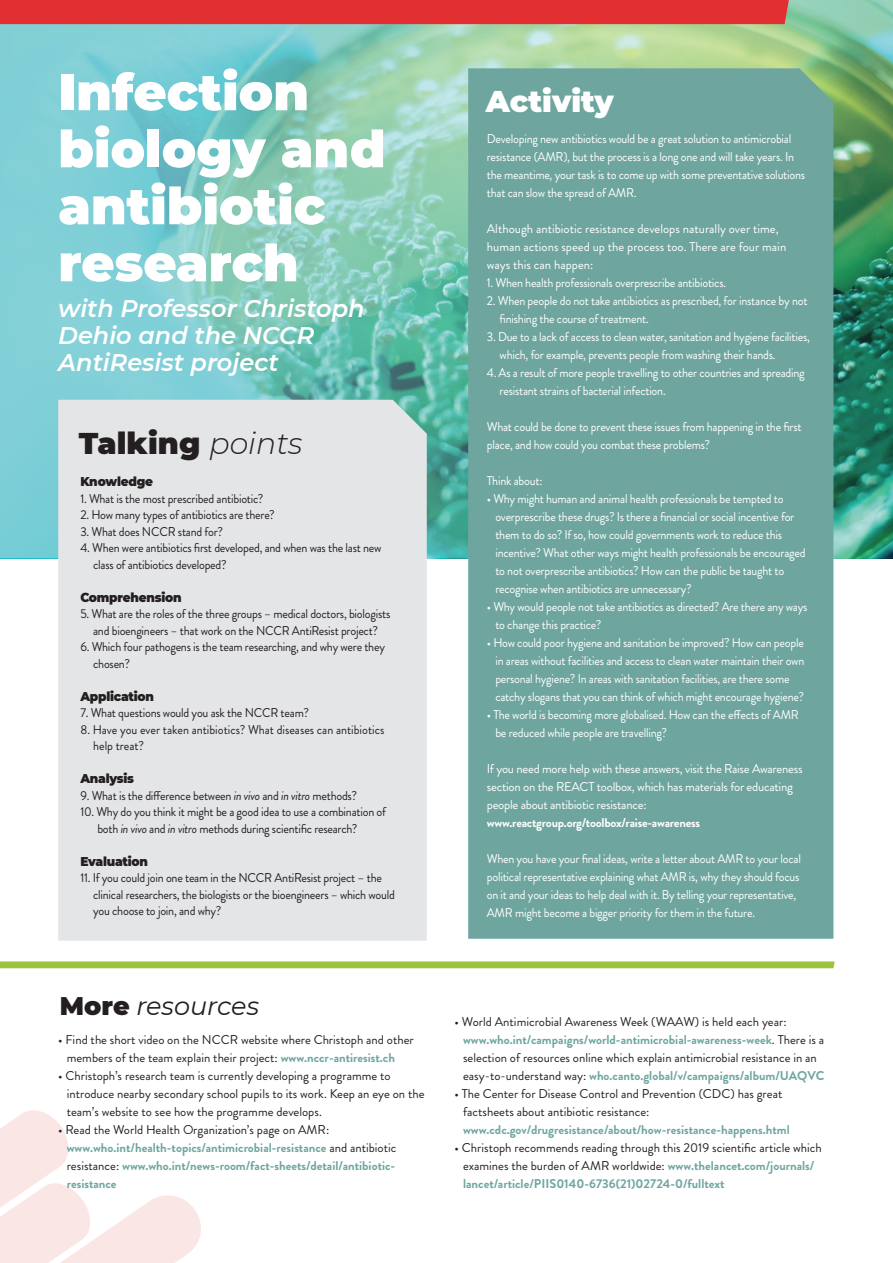
<style>
.page{position:relative;width:893px;height:1263px;background:#fff}
.page>*{position:absolute;margin:0;border:0;box-sizing:border-box;transform-origin:0 0}
.t1{font:900 51px/57px "Montserrat";color:#fff}
.t2{font:900 30px "Montserrat";color:#231f20}
.t3{font:900 30px "Montserrat";color:#fff}
.t4{font:italic 25.5px "Montserrat";color:#231f20}
.t5{font:italic 600 24px/27px "Montserrat";color:#fff}
.t6{font:12.75px/18px "Brandon Grotesque";letter-spacing:-.02em;color:#fff;scale:.95 1}
.t7{font:12.75px/16.5px "Brandon Grotesque";letter-spacing:-.02em;color:#231f20;scale:.95 1}
.t8{font:700 12.75px/18px "Brandon Grotesque";color:#6ea69f}
.t9{font:12.75px/18px "Brandon Grotesque";color:#231f20}
.t10{font:12.75px/18px "Brandon Grotesque";letter-spacing:-.02em;color:#fff}
.t11{font:12.75px/18px "Brandon Grotesque";color:#fff}
.t12{font:12.75px "Brandon Grotesque";color:#231f20;scale:.95 1}
.t13{font:900 12.75px "Montserrat";letter-spacing:-.02em;color:#231f20;scale:.95 1}
.s1{font-weight:300;font-style:italic}
.s2{font-style:italic}
.s3{font-weight:900;font-style:normal}
.s4{font-weight:700;color:#6ea69f}
.s5{font-weight:400;color:#231f20}
.s6{font-weight:700}
</style>
<div class="page">
<img style="left:0;top:0;width:893px;height:558px">
<svg style="left:0;top:1110px;width:201px;height:153px"></svg>
<div style="left:0;top:0;width:794px;height:25px;background:#e22f32"></div>
<div style="left:58px;top:400px;width:369px;height:541px;background:#e4e5e7"></div>
<div style="left:468px;top:68px;width:365px;height:871px;background:#6ea69f"></div>
<svg style="left:0;top:961px;width:835px;height:7px;background:#a2c848"></svg>
<p class="t1" style="left:58px;top:60px;width:329px">Infection biology and antibiotic research</p>
<p class="t5" style="left:58px;top:294px;width:308px">with Professor Christoph<br>Dehio and the NCCR<br>AntiResist project</p>
<p class="t2" style="left:79px;top:421px;width:225px">Talking <span class="s1">points</span></p>
<p class="t13" style="left:80px;top:472px;width:78px">Knowledge</p>
<p class="t7" style="left:80px;top:490px;width:194px">1. What is the most prescribed antibiotic?</p>
<p class="t7" style="left:80px;top:507px;width:206px">2. How many types of antibiotics are there?</p>
<p class="t7" style="left:80px;top:523px;width:152px">3. What does NCCR stand for?</p>
<p class="t7" style="left:80px;top:540px;width:318px">4. When were antibiotics first developed, and when was the last new</p>
<p class="t7" style="left:93px;top:556px;width:142px">class of antibiotics developed?</p>
<p class="t13" style="left:80px;top:588px;width:108px">Comprehension</p>
<p class="t7" style="left:80px;top:606px;width:328px">5. What are the roles of the three groups – medical doctors, biologists</p>
<p class="t7" style="left:93px;top:622px;width:301px">and bioengineers – that work on the NCCR AntiResist project?</p>
<p class="t7" style="left:80px;top:639px;width:322px">6. Which four pathogens is the team researching, and why were they</p>
<p class="t7" style="left:93px;top:655px;width:40px">chosen?</p>
<p class="t13" style="left:80px;top:687px;width:79px">Application</p>
<p class="t7" style="left:80px;top:705px;width:242px">7. What questions would you ask the NCCR team?</p>
<p class="t12" style="left:80px;top:720px;width:321px">8. Have you ever taken antibiotics? What diseases can antibiotics</p>
<p class="t12" style="left:93px;top:737px;width:55px">help treat?</p>
<p class="t13" style="left:80px;top:769px;width:58px">Analysis</p>
<p class="t7" style="left:80px;top:787px;width:293px">9. What is the difference between <span class="s2">in vivo</span> and <span class="s2">in vitro</span> methods?</p>
<p class="t7" style="left:80px;top:804px;width:323px">10. Why do you think it might be a good idea to use a combination of</p>
<p class="t7" style="left:97px;top:820px;width:275px">both <span class="s2">in vivo</span> and <span class="s2">in vitro</span> methods during scientific research?</p>
<p class="t13" style="left:80px;top:852px;width:73px">Evaluation</p>
<p class="t7" style="left:80px;top:870px;width:319px">11. If you could join one team in the NCCR AntiResist project – the</p>
<p class="t7" style="left:93px;top:886px;width:319px">clinical researchers, the biologists or the bioengineers – which would you choose to join, and why?</p>
<p class="t4" style="left:60px;top:988px;width:201px"><span class="s3">More</span> resources</p>
<p class="t9" style="left:58px;top:1031px;width:357px">• Find the short video on the NCCR website where Christoph and other</p>
<p class="t9" style="left:67px;top:1049px;width:330px">members of the team explain their project: <span class="s4">www.nccr-antiresist.ch</span></p>
<p class="t9" style="left:58px;top:1067px;width:334px">• Christoph’s research team is currently developing a programme to</p>
<p class="t9" style="left:67px;top:1085px;width:359px">introduce nearby secondary school pupils to its work. Keep an eye on the team’s website to see how the programme develops.</p>
<p class="t9" style="left:58px;top:1121px;width:273px">• Read the World Health Organization’s page on AMR:</p>
<p class="t8" style="left:67px;top:1139px;width:331px;text-align:justify">www.who.int/health-topics/antimicrobial-resistance <span class="s5">and antibiotic resistance:</span> www.who.int/news-room/fact-sheets/detail/antibiotic&shy;resistance</p>
<p class="t3" style="left:486px;top:79px;width:130px">Activity</p>
<p class="t6" style="left:487px;top:130px;width:337px">Developing new antibiotics would be a great solution to antimicrobial resistance (AMR), but the process is a long one and will take years. In the meantime, your task is to come up with some preventative solutions that can slow the spread of AMR.</p>
<p class="t11" style="left:487px;top:220px;width:301px">Although antibiotic resistance develops naturally over time, human actions speed up the process too. There are four main ways this can happen:</p>
<p class="t6" style="left:487px;top:274px;width:253px">1. When health professionals overprescribe antibiotics.</p>
<p class="t6" style="left:487px;top:292px;width:339px">2. When people do not take antibiotics as prescribed, for instance by not</p>
<p class="t6" style="left:500px;top:310px;width:159px">finishing the course of treatment.</p>
<p class="t6" style="left:487px;top:328px;width:342px">3. Due to a lack of access to clean water, sanitation and hygiene facilities,</p>
<p class="t6" style="left:500px;top:346px;width:292px">which, for example, prevents people from washing their hands.</p>
<p class="t6" style="left:487px;top:364px;width:336px">4. As a result of more people travelling to other countries and spreading</p>
<p class="t6" style="left:500px;top:382px;width:176px">resistant strains of bacterial infection.</p>
<p class="t6" style="left:487px;top:418px;width:333px">What could be done to prevent these issues from happening in the first place, and how could you combat these problems?</p>
<p class="t6" style="left:487px;top:472px;width:60px">Think about:</p>
<p class="t6" style="left:487px;top:490px;width:314px">• Why might human and animal health professionals be tempted to</p>
<p class="t6" style="left:495px;top:508px;width:328px">overprescribe these drugs? Is there a financial or social incentive for them to do so? If so, how could governments work to reduce this incentive? What other ways might health professionals be encouraged to not overprescribe antibiotics? How can the public be taught to recognise when antibiotics are unnecessary?</p>
<p class="t6" style="left:487px;top:598px;width:339px">• Why would people not take antibiotics as directed? Are there any ways</p>
<p class="t6" style="left:495px;top:616px;width:113px">to change this practice?</p>
<p class="t6" style="left:487px;top:634px;width:335px">• How could poor hygiene and sanitation be improved? How can people</p>
<p class="t6" style="left:495px;top:652px;width:327px">in areas without facilities and access to clean water maintain their own personal hygiene? In areas with sanitation facilities, are there some catchy slogans that you can think of which might encourage hygiene?</p>
<p class="t6" style="left:487px;top:706px;width:330px">• The world is becoming more globalised. How can the effects of AMR</p>
<p class="t6" style="left:495px;top:724px;width:182px">be reduced while people are travelling?</p>
<p class="t10" style="left:487px;top:760px;width:317px">If you need more help with these answers, visit the Raise Awareness section on the REACT toolbox, which has materials for educating people about antibiotic resistance: <span class="s6">www.reactgroup.org/toolbox/raise-awareness</span></p>
<p class="t6" style="left:487px;top:850px;width:332px">When you have your final ideas, write a letter about AMR to your local political representative explaining what AMR is, why they should focus on it and your ideas to help deal with it. By telling your representative, AMR might become a bigger priority for them in the future.</p>
<p class="t9" style="left:455px;top:1013px;width:334px">• World Antimicrobial Awareness Week (WAAW) is held each year:</p>
<p class="t8" style="left:463px;top:1031px;width:363px">www.who.int/campaigns/world-antimicrobial-awareness-week<span class="s5">. There is a selection of resources online which explain antimicrobial resistance in an easy-to-understand way:</span> who.canto.global/v/campaigns/album/UAQVC</p>
<p class="t9" style="left:455px;top:1085px;width:329px">• The Center for Disease Control and Prevention (CDC) has great</p>
<p class="t8" style="left:463px;top:1103px;width:328px"><span class="s5">factsheets about antibiotic resistance: </span>www.cdc.gov/drugresistance/about/how-resistance-happens.html</p>
<p class="t9" style="left:455px;top:1139px;width:369px">• Christoph recommends reading through this 2019 scientific article which</p>
<p class="t8" style="left:463px;top:1157px;width:353px"><span class="s5">examines the burden of AMR worldwide:</span> www.thelancet.com/journals/ lancet/article/PIIS0140-6736(21)02724-0/fulltext</p>
</div>
